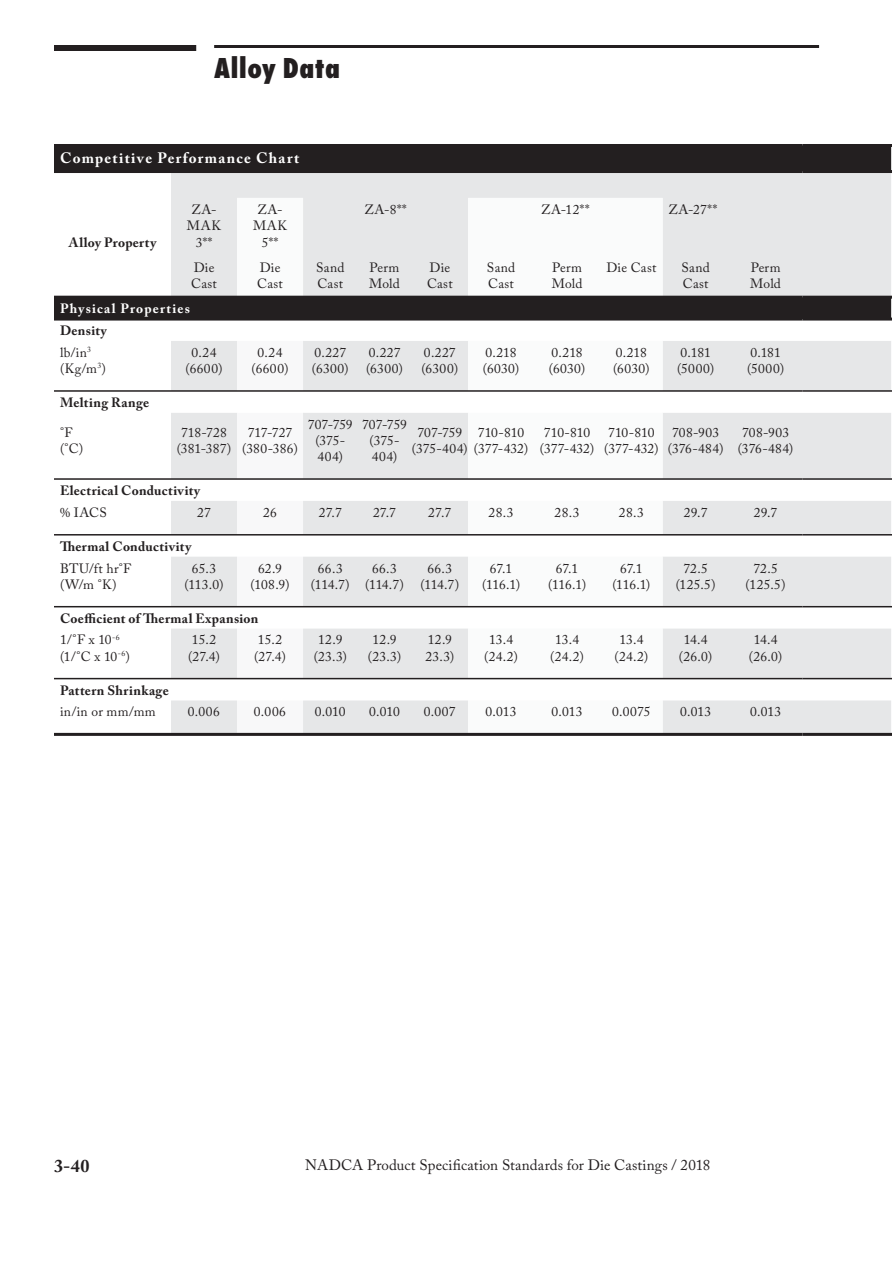
<style>
.page{position:relative;width:893px;height:1263px;background:#fff}
.page>*{position:absolute;margin:0;border:0;box-sizing:border-box;transform-origin:0 0}
.t1{font:800 condensed 30px "Function LH";letter-spacing:.025em;color:#231f20}
.t2{font:700 18px "Adobe Caslon Pro";color:#231f20}
.t3{font:15px "Adobe Caslon Pro";letter-spacing:.005em;color:#231f20}
.t4{font:700 15px "Adobe Caslon Pro";letter-spacing:.085em;color:#fff}
.t5{font:13.5px/16.2px "Adobe Caslon Pro";letter-spacing:.015em;color:#231f20;text-align:center}
.t6{font:700 13.5px/21.9px "Adobe Caslon Pro";letter-spacing:.025em;color:#231f20}
.t7{font:700 13.5px "Adobe Caslon Pro";letter-spacing:.09em;color:#fff}
.s1{font-weight:400}
</style>
<div class="page">
<div style="left:54px;top:45px;width:142px;height:6px;background:#231f20"></div>
<hr style="left:214px;top:45px;width:605px;height:3px;background:#231f20">
<svg style="left:54px;top:147px;width:837px;height:171px;fill:#231f20"></svg>
<svg style="left:171px;top:173px;width:720px;height:560px;fill:#e6e7e8"></svg>
<svg style="left:237px;top:198px;width:426px;height:535px"></svg>
<svg style="left:237px;top:341px;width:66px;height:392px"></svg>
<hr style="left:54px;top:390px;width:748px;height:2px;background:#231f20">
<hr style="left:802px;top:390px;width:89px;height:2px;background:#231f20">
<hr style="left:54px;top:478px;width:748px;height:2px;background:#231f20">
<hr style="left:802px;top:478px;width:89px;height:2px;background:#231f20">
<hr style="left:54px;top:534px;width:748px;height:2px;background:#231f20">
<hr style="left:802px;top:534px;width:89px;height:2px;background:#231f20">
<hr style="left:54px;top:606px;width:748px;height:1px;background:#231f20">
<hr style="left:802px;top:606px;width:89px;height:1px;background:#231f20">
<hr style="left:54px;top:678px;width:748px;height:1px;background:#231f20">
<hr style="left:802px;top:678px;width:89px;height:1px;background:#231f20">
<hr style="left:54px;top:144px;width:748px;height:3px;background:#231f20">
<hr style="left:802px;top:144px;width:89px;height:3px;background:#231f20">
<hr style="left:54px;top:170px;width:748px;height:3px;background:#231f20">
<hr style="left:802px;top:170px;width:89px;height:3px;background:#231f20">
<hr style="left:54px;top:296px;width:748px;height:3px;background:#231f20">
<hr style="left:802px;top:296px;width:89px;height:3px;background:#231f20">
<hr style="left:54px;top:318px;width:748px;height:3px;background:#231f20">
<hr style="left:802px;top:318px;width:89px;height:3px;background:#231f20">
<hr style="left:54px;top:733px;width:748px;height:3px;background:#231f20">
<hr style="left:802px;top:733px;width:89px;height:3px;background:#231f20">
<h1 class="t1" style="left:214px;top:57px;width:127px">Alloy Data</h1>
<p class="t4" style="left:60px;top:152px;width:241px">Competitive Performance Chart</p>
<p class="t5" style="left:187px;top:203px;width:36px">ZA-<br>MAK<br>3**</p>
<p class="t5" style="left:253px;top:203px;width:36px">ZA-<br>MAK<br>5**</p>
<p class="t5" style="left:364px;top:203px;width:44px">ZA-8**</p>
<p class="t5" style="left:541px;top:203px;width:50px">ZA-12**</p>
<p class="t5" style="left:669px;top:203px;width:50px">ZA-27**</p>
<p class="t5" style="left:191px;top:261px;width:27px;text-align:left">Die<br>Cast</p>
<p class="t5" style="left:257px;top:261px;width:27px;text-align:left">Die<br>Cast</p>
<p class="t5" style="left:316px;top:261px;width:30px;text-align:left">Sand<br>Cast</p>
<p class="t5" style="left:369px;top:261px;width:32px;text-align:left">Perm<br>Mold</p>
<p class="t5" style="left:427px;top:261px;width:27px;text-align:left">Die<br>Cast</p>
<p class="t5" style="left:487px;top:261px;width:30px;text-align:left">Sand<br>Cast</p>
<p class="t5" style="left:552px;top:261px;width:32px;text-align:left">Perm<br>Mold</p>
<p class="t5" style="left:606px;top:261px;width:52px">Die Cast</p>
<p class="t5" style="left:681px;top:261px;width:30px;text-align:left">Sand<br>Cast</p>
<p class="t5" style="left:750px;top:261px;width:32px;text-align:left">Perm<br>Mold</p>
<p class="t7" style="left:60px;top:303px;width:132px">Physical Properties</p>
<p class="t6" style="left:60px;top:321px;width:48px">Density <span class="s1">lb/in</span><sup>3</sup></p>
<p class="t5" style="left:60px;top:362px;width:47px">(Kg/m<sup>3</sup>)</p>
<p class="t6" style="left:69px;top:233px;width:89px">Alloy Property</p>
<p class="t5" style="left:186px;top:346px;width:38px">0.24 (6600)</p>
<p class="t5" style="left:252px;top:346px;width:38px">0.24 (6600)</p>
<p class="t5" style="left:312px;top:346px;width:38px;text-align:left">0.227 (6300)</p>
<p class="t5" style="left:366px;top:346px;width:38px;text-align:left">0.227 (6300)</p>
<p class="t5" style="left:421px;top:346px;width:38px;text-align:left">0.227 (6300)</p>
<p class="t5" style="left:483px;top:346px;width:38px;text-align:left">0.218 (6030)</p>
<p class="t5" style="left:549px;top:346px;width:38px;text-align:left">0.218 (6030)</p>
<p class="t5" style="left:613px;top:346px;width:38px;text-align:left">0.218 (6030)</p>
<p class="t5" style="left:677px;top:346px;width:39px;text-align:left">0.181 (5000)</p>
<p class="t5" style="left:747px;top:346px;width:39px;text-align:left">0.181 (5000)</p>
<p class="t6" style="left:60px;top:393px;width:91px">Melting Range</p>
<p class="t5" style="left:60px;top:426px;width:25px;text-align:left">°F (°C)</p>
<p class="t5" style="left:177px;top:426px;width:56px">718-728 (381-387)</p>
<p class="t5" style="left:242px;top:426px;width:57px">717-727 (380-386)</p>
<p class="t5" style="left:308px;top:418px;width:46px">707-759 (375-<br>404)</p>
<p class="t5" style="left:362px;top:418px;width:46px">707-759 (375-<br>404)</p>
<p class="t5" style="left:412px;top:426px;width:57px">707-759 (375-404)</p>
<p class="t5" style="left:474px;top:426px;width:56px;text-align:left">710-810 (377-432)</p>
<p class="t5" style="left:540px;top:426px;width:56px;text-align:left">710-810 (377-432)</p>
<p class="t5" style="left:604px;top:426px;width:56px;text-align:left">710-810 (377-432)</p>
<p class="t5" style="left:668px;top:426px;width:57px">708-903 (376-484)</p>
<p class="t5" style="left:738px;top:426px;width:57px">708-903 (376-484)</p>
<p class="t6" style="left:60px;top:481px;width:142px">Electrical Conductivity</p>
<p class="t5" style="left:60px;top:506px;width:48px">% IACS</p>
<p class="t5" style="left:197px;top:506px;width:15px">27</p>
<p class="t5" style="left:263px;top:506px;width:15px">26</p>
<p class="t5" style="left:319px;top:506px;width:24px">27.7</p>
<p class="t5" style="left:373px;top:506px;width:24px">27.7</p>
<p class="t5" style="left:428px;top:506px;width:24px">27.7</p>
<p class="t5" style="left:489px;top:506px;width:26px">28.3</p>
<p class="t5" style="left:555px;top:506px;width:26px">28.3</p>
<p class="t5" style="left:619px;top:506px;width:26px">28.3</p>
<p class="t5" style="left:684px;top:506px;width:25px">29.7</p>
<p class="t5" style="left:754px;top:506px;width:25px">29.7</p>
<p class="t6" style="left:60px;top:537px;width:133px">Thermal Conductivity</p>
<p class="t5" style="left:60px;top:562px;width:73px;text-align:left">BTU/ft hr°F (W/m °K)</p>
<p class="t5" style="left:184px;top:562px;width:41px">65.3 (113.0)</p>
<p class="t5" style="left:251px;top:562px;width:40px">62.9 (108.9)</p>
<p class="t5" style="left:311px;top:562px;width:40px">66.3 (114.7)</p>
<p class="t5" style="left:365px;top:562px;width:40px">66.3 (114.7)</p>
<p class="t5" style="left:420px;top:562px;width:40px">66.3 (114.7)</p>
<p class="t5" style="left:482px;top:562px;width:40px">67.1 (116.1)</p>
<p class="t5" style="left:548px;top:562px;width:40px">67.1 (116.1)</p>
<p class="t5" style="left:612px;top:562px;width:40px">67.1 (116.1)</p>
<p class="t5" style="left:676px;top:562px;width:41px">72.5 (125.5)</p>
<p class="t5" style="left:746px;top:562px;width:41px">72.5 (125.5)</p>
<p class="t6" style="left:60px;top:609px;width:200px">Coefficient of Thermal Expansion<br><span class="s1">1/°F x 10</span><sup>-6</sup></p>
<p class="t5" style="left:60px;top:650px;width:71px">(1/°C x 10<sup>-6</sup>)</p>
<p class="t5" style="left:188px;top:634px;width:33px;text-align:left">15.2 (27.4)</p>
<p class="t5" style="left:254px;top:634px;width:33px;text-align:left">15.2 (27.4)</p>
<p class="t5" style="left:314px;top:634px;width:35px">12.9 (23.3)</p>
<p class="t5" style="left:368px;top:634px;width:35px">12.9 (23.3)</p>
<p class="t5" style="left:425px;top:634px;width:30px;text-align:left">12.9<br>23.3)</p>
<p class="t5" style="left:484px;top:634px;width:35px">13.4 (24.2)</p>
<p class="t5" style="left:550px;top:634px;width:35px">13.4 (24.2)</p>
<p class="t5" style="left:614px;top:634px;width:35px">13.4 (24.2)</p>
<p class="t5" style="left:679px;top:634px;width:35px">14.4 (26.0)</p>
<p class="t5" style="left:749px;top:634px;width:35px">14.4 (26.0)</p>
<p class="t6" style="left:60px;top:681px;width:110px">Pattern Shrinkage</p>
<p class="t5" style="left:60px;top:705px;width:97px">in/in or mm/mm</p>
<p class="t5" style="left:188px;top:705px;width:34px">0.006</p>
<p class="t5" style="left:254px;top:705px;width:34px">0.006</p>
<p class="t5" style="left:315px;top:705px;width:32px">0.010</p>
<p class="t5" style="left:369px;top:705px;width:32px">0.010</p>
<p class="t5" style="left:424px;top:705px;width:33px">0.007</p>
<p class="t5" style="left:485px;top:705px;width:33px">0.013</p>
<p class="t5" style="left:551px;top:705px;width:33px">0.013</p>
<p class="t5" style="left:612px;top:705px;width:40px">0.0075</p>
<p class="t5" style="left:680px;top:705px;width:33px">0.013</p>
<p class="t5" style="left:750px;top:705px;width:33px">0.013</p>
<h2 class="t2" style="left:54px;top:1159px;width:37px">3-40</h2>
<p class="t3" style="left:305px;top:1159px;width:407px">NADCA Product Specification Standards for Die Castings / 2018</p>
</div>
